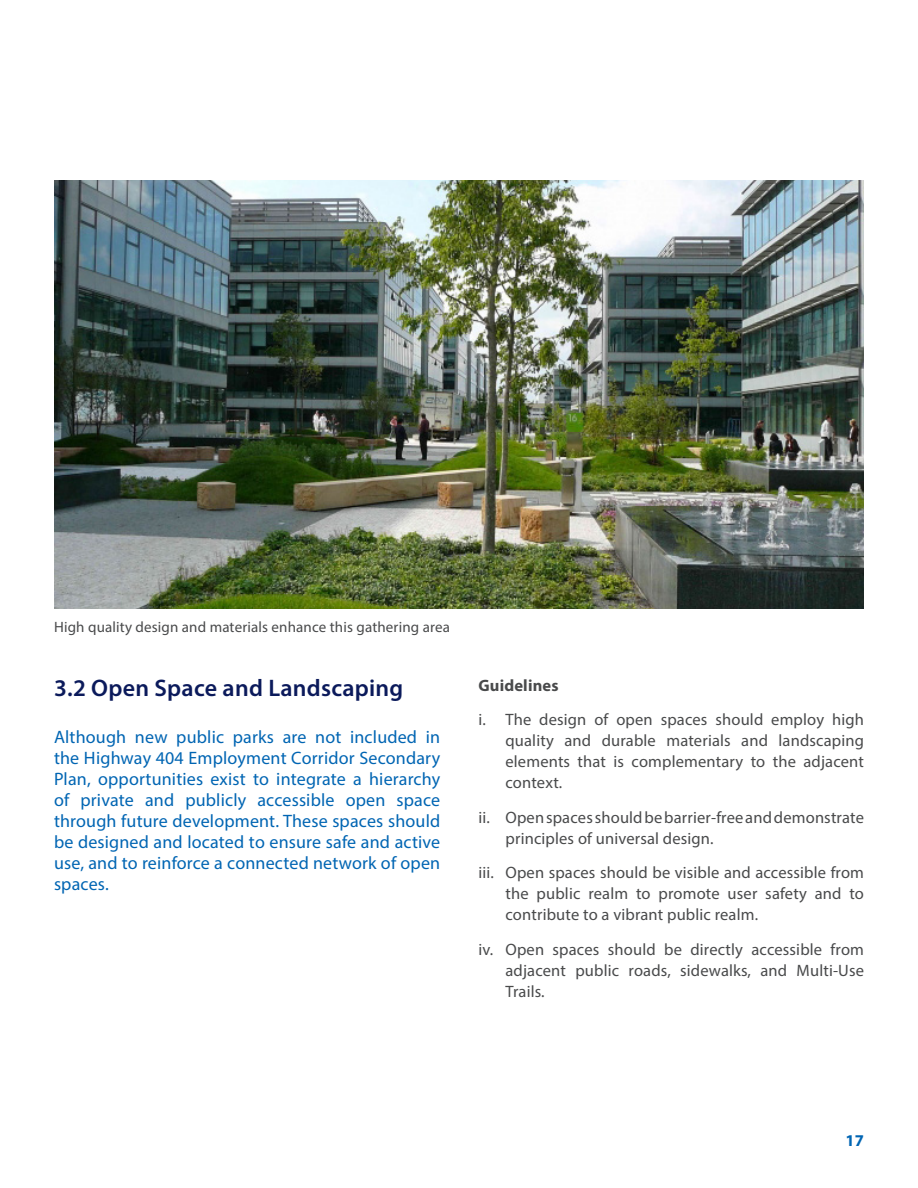
<style>
.page{position:relative;width:918px;height:1188px;background:#fff}
.page>*{position:absolute;margin:0;border:0;box-sizing:border-box;transform-origin:0 0}
.t1{font:600 24px "Myriad Pro";letter-spacing:.01em;color:#0b1a5b}
.Sub_Section_Intro_Te{font:18px/21px "Myriad Pro";letter-spacing:.01em;color:#0065b3;text-align:justify}
.t2{font:16.5px/21px "Myriad Pro";letter-spacing:.01em;color:#494a4b;text-align:justify}
.Body__Paragraph{font:700 16.5px "Myriad Pro";letter-spacing:.01em;color:#494a4b}
.t3{font:700 16.5px "Myriad Pro";color:#0065b3}
.t4{font:15px "Myriad Pro";letter-spacing:.01em;color:#494a4b}
</style>
<div class="page">
<img style="left:54px;top:180px;width:810px;height:429px">
<p class="t4" style="left:54px;top:618px;width:397px">High quality design and materials enhance this gathering area</p>
<h2 class="t1" style="left:54px;top:673px;width:351px">3.2 Open Space and Landscaping</h2>
<p class="Sub_Section_Intro_Te" style="left:54px;top:726px;width:388px">Although new public parks are not included in the Highway 404 Employment Corridor Secondary Plan, opportunities exist to integrate a hierarchy of private and publicly accessible open space through future development. These spaces should be designed and located to ensure safe and active use, and to reinforce a connected network of open spaces.</p>
<p class="Body__Paragraph" style="left:478px;top:674px;width:82px">Guidelines</p>
<p class="t2" style="left:506px;top:709px;width:360px;text-indent:-27px">i. The design of open spaces should employ high quality and durable materials and landscaping elements that is complementary to the adjacent context.</p>
<p class="t2" style="left:506px;top:806px;width:360px;text-indent:-27px">ii. Open spaces should be barrier-free and demonstrate principles of universal design.</p>
<p class="t2" style="left:506px;top:862px;width:360px;text-indent:-27px">iii. Open spaces should be visible and accessible from the public realm to promote user safety and to contribute to a vibrant public realm.</p>
<p class="t2" style="left:506px;top:938px;width:360px;text-indent:-27px">iv. Open spaces should be directly accessible from adjacent public roads, sidewalks, and Multi-Use Trails.</p>
<p class="t3" style="left:846px;top:1130px;width:20px">17</p>
</div>
